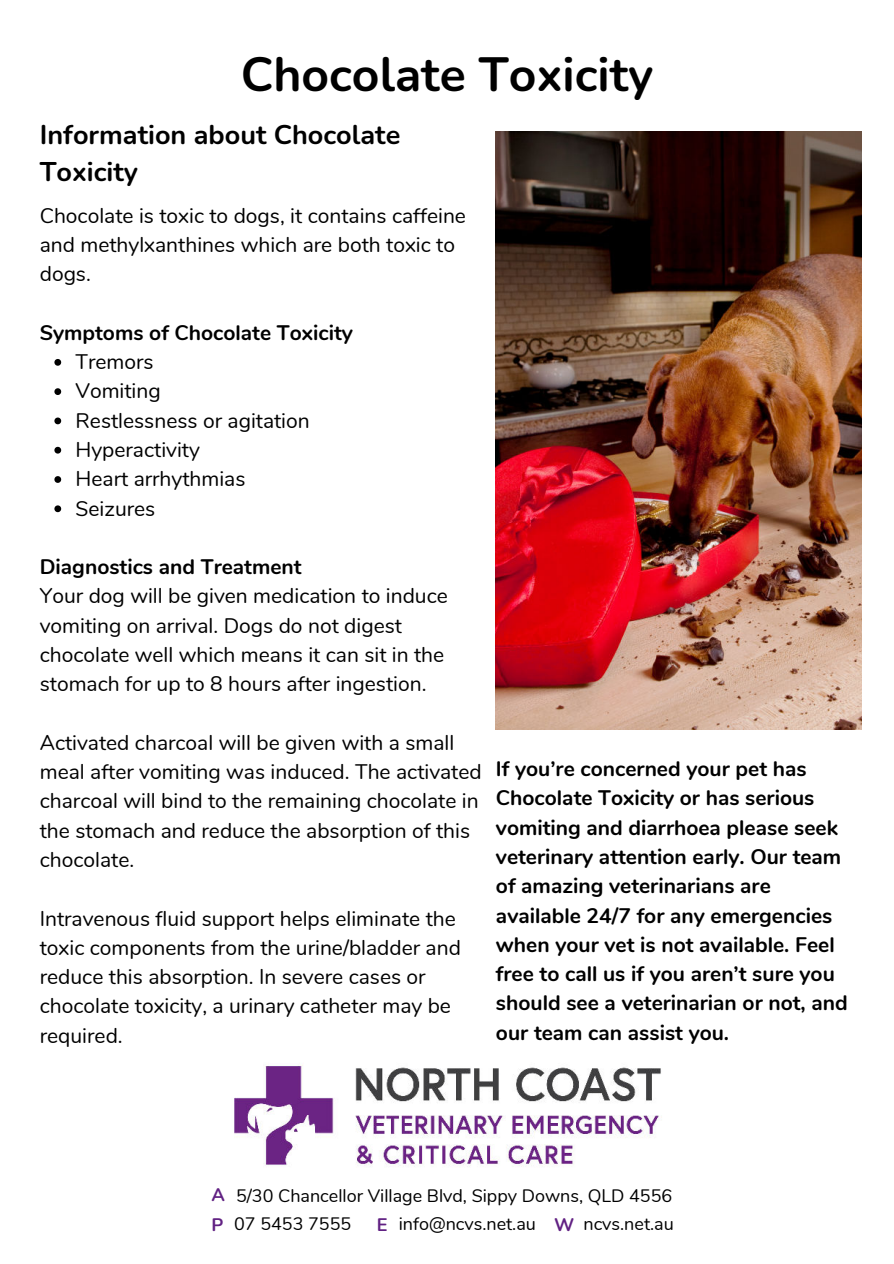
<style>
.page{position:relative;width:894px;height:1264px;background:#fff}
.page>*{position:absolute;margin:0;border:0;box-sizing:border-box;transform-origin:0 0}
.t1{font:700 48px "Nunito";color:#000}
.t2{font:700 27px/37.2px "Nunito";color:#000}
.t3{font:21px/29.2px "Nunito";color:#000}
.t4{font:700 21px/29.2px "Nunito";color:#000}
.t5{font:700 18.15px/29.7px "Nunito";color:#612183}
.t6{font:18px/28.2px "Nunito";color:#000}
</style>
<div class="page">
<img style="left:234px;top:1065px;width:428px;height:102px">
<img style="left:496px;top:131px;width:364px;height:598px">
<svg style="left:54px;top:359px;width:7px;height:7px"></svg>
<svg style="left:54px;top:388px;width:7px;height:7px"></svg>
<svg style="left:54px;top:417px;width:7px;height:7px"></svg>
<svg style="left:54px;top:447px;width:7px;height:6px"></svg>
<svg style="left:54px;top:476px;width:7px;height:7px"></svg>
<svg style="left:54px;top:505px;width:7px;height:7px"></svg>
<h1 class="t1" style="left:241px;top:41px;width:414px">Chocolate Toxicity</h1>
<p class="t2" style="left:40px;top:115px;width:362px">Information about Chocolate<br>Toxicity</p>
<p class="t3" style="left:40px;top:199px;width:427px">Chocolate is toxic to dogs, it contains caffeine and methylxanthines which are both toxic to dogs.</p>
<p class="t4" style="left:40px;top:317px;width:314px">Symptoms of Chocolate Toxicity</p>
<p class="t3" style="left:75px;top:346px;width:236px">Tremors<br>Vomiting<br>Restlessness or agitation<br>Hyperactivity<br>Heart arrhythmias<br>Seizures</p>
<p class="t4" style="left:40px;top:551px;width:263px">Diagnostics and Treatment</p>
<p class="t3" style="left:40px;top:580px;width:409px">Your dog will be given medication to induce vomiting on arrival. Dogs do not digest chocolate well which means it can sit in the stomach for up to 8 hours after ingestion.</p>
<p class="t3" style="left:40px;top:726px;width:443px">Activated charcoal will be given with a small meal after vomiting was induced. The activated charcoal will bind to the remaining chocolate in the stomach and reduce the absorption of this chocolate.</p>
<p class="t3" style="left:40px;top:902px;width:422px">Intravenous fluid support helps eliminate the toxic components from the urine/bladder and reduce this absorption. In severe cases or chocolate toxicity, a urinary catheter may be required.</p>
<p class="t4" style="left:496px;top:753px;width:353px">If you’re concerned your pet has Chocolate Toxicity or has serious vomiting and diarrhoea please seek veterinary attention early. Our team of amazing veterinarians are available 24/7 for any emergencies when your vet is not available. Feel free to call us if you aren’t sure you should see a veterinarian or not, and our team can assist you.</p>
<p class="t5" style="left:211px;top:1178px;width:15px">A<br>P</p>
<p class="t6" style="left:234px;top:1180px;width:439px">5/30 Chancellor Village Blvd, Sippy Downs, QLD 4556<br>07 5453 7555</p>
<p class="t6" style="left:398px;top:1208px;width:139px">info@ncvs.net.au</p>
<p class="t6" style="left:583px;top:1208px;width:92px">ncvs.net.au</p>
<p class="t5" style="left:377px;top:1208px;width:12px">E</p>
<p class="t5" style="left:554px;top:1208px;width:22px">W</p>
</div>
